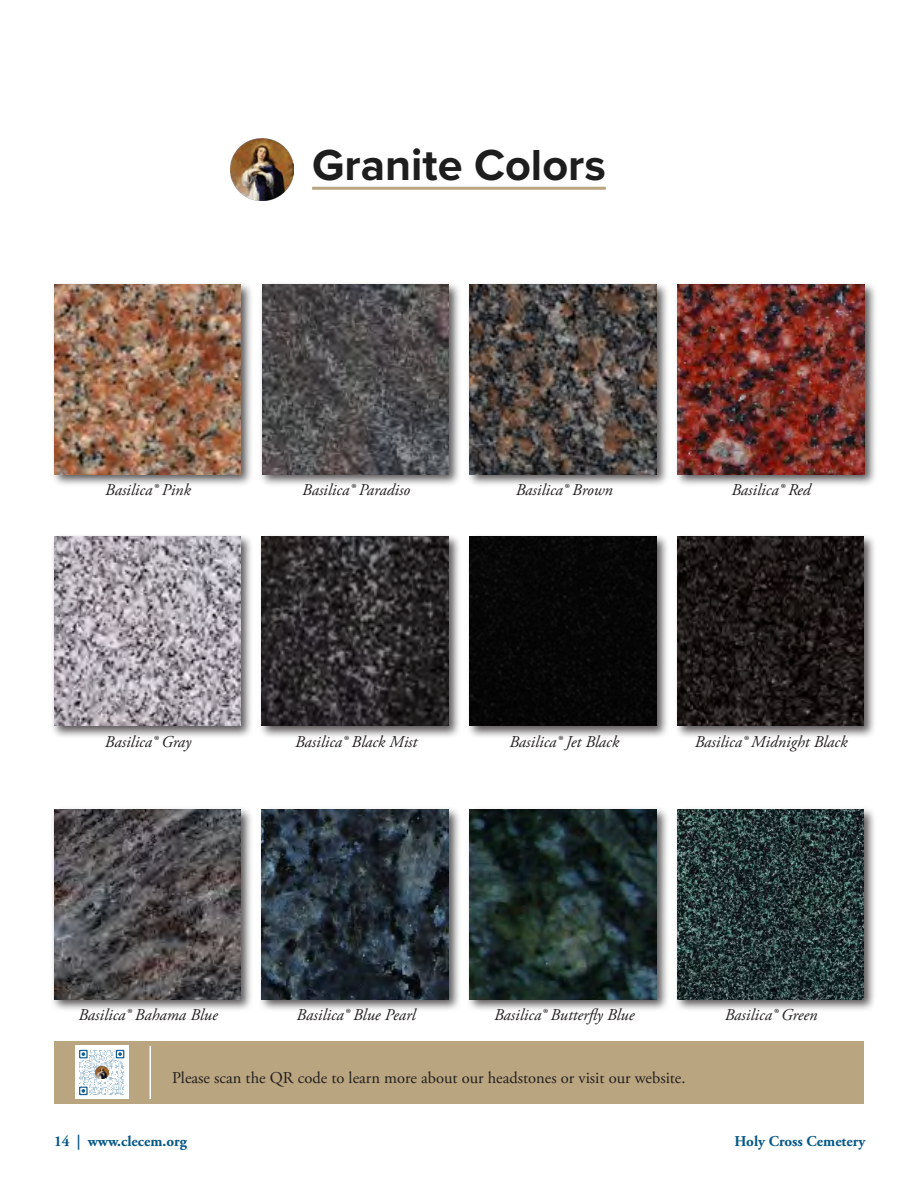
<style>
.page{position:relative;width:918px;height:1188px;background:#fff}
.page>*{position:absolute;margin:0;border:0;box-sizing:border-box;transform-origin:0 0}
.PaheHeader{font:700 45px "Proxima Nova";color:#1c1d1c}
.t1{font:italic 16.5px "Adobe Garamond Pro";color:#231f20}
.Copy{font:16.5px "Adobe Garamond Pro";color:#231f20}
.t2{font:700 15px "Adobe Garamond Pro";color:#055786}
</style>
<div class="page">
<hr style="left:312px;top:187px;width:294px;height:3px;background:#b9a57f">
<div style="left:51px;top:807px;width:203px;height:205px;background:#231f20;opacity:.75"></div>
<img style="left:54px;top:810px;width:186px;height:189px">
<div style="left:51px;top:533px;width:203px;height:206px;background:#231f20;opacity:.75"></div>
<img style="left:54px;top:537px;width:186px;height:189px">
<div style="left:51px;top:282px;width:203px;height:205px;background:#231f20;opacity:.75"></div>
<img style="left:54px;top:285px;width:187px;height:189px">
<div style="left:258px;top:807px;width:203px;height:205px;background:#231f20;opacity:.75"></div>
<img style="left:262px;top:810px;width:186px;height:189px">
<div style="left:258px;top:533px;width:203px;height:206px;background:#231f20;opacity:.75"></div>
<img style="left:262px;top:537px;width:186px;height:189px">
<div style="left:259px;top:282px;width:203px;height:205px;background:#231f20;opacity:.75"></div>
<img style="left:262px;top:285px;width:187px;height:189px">
<div style="left:466px;top:807px;width:203px;height:205px;background:#231f20;opacity:.75"></div>
<img style="left:470px;top:810px;width:186px;height:189px">
<div style="left:466px;top:533px;width:203px;height:206px;background:#231f20;opacity:.75"></div>
<div style="left:470px;top:537px;width:186px;height:189px;background:#060606"></div>
<div style="left:466px;top:282px;width:204px;height:205px;background:#231f20;opacity:.75"></div>
<img style="left:470px;top:285px;width:186px;height:189px">
<div style="left:674px;top:807px;width:203px;height:205px;background:#231f20;opacity:.75"></div>
<img style="left:678px;top:810px;width:186px;height:189px">
<div style="left:674px;top:533px;width:203px;height:206px;background:#231f20;opacity:.75"></div>
<img style="left:678px;top:537px;width:186px;height:189px">
<div style="left:674px;top:282px;width:203px;height:205px;background:#231f20;opacity:.75"></div>
<img style="left:678px;top:285px;width:186px;height:189px">
<img style="left:231px;top:138px;width:62px;height:63px">
<div style="left:54px;top:1041px;width:810px;height:63px;background:#b9a57f"></div>
<div style="left:75px;top:1046px;width:53px;height:53px;background:#fff"></div>
<svg style="left:79px;top:1049px;width:46px;height:47px"></svg>
<svg style="left:79px;top:1050px;width:45px;height:45px"></svg>
<hr style="left:150px;top:1046px;width:1px;height:53px;background:#fff">
<p class="PaheHeader" style="left:312px;top:131px;width:295px">Granite Colors</p>
<p class="t1" style="left:105px;top:480px;width:87px">Basilica® Pink</p>
<p class="t1" style="left:105px;top:732px;width:88px">Basilica® Gray</p>
<p class="t1" style="left:302px;top:480px;width:109px">Basilica® Paradiso</p>
<p class="t1" style="left:516px;top:480px;width:99px">Basilica® Brown</p>
<p class="t1" style="left:732px;top:480px;width:81px">Basilica® Red</p>
<p class="t1" style="left:295px;top:732px;width:124px">Basilica® Black Mist</p>
<p class="t1" style="left:509px;top:732px;width:111px">Basilica® Jet Black</p>
<p class="t1" style="left:695px;top:732px;width:154px">Basilica® Midnight Black</p>
<p class="t1" style="left:78px;top:1005px;width:141px">Basilica® Bahama Blue</p>
<p class="t1" style="left:297px;top:1005px;width:121px">Basilica® Blue Pearl</p>
<p class="t1" style="left:494px;top:1005px;width:142px">Basilica® Butterfly Blue</p>
<p class="t1" style="left:725px;top:1005px;width:94px">Basilica® Green</p>
<p class="Copy" style="left:172px;top:1068px;width:515px">Please scan the QR code to learn more about our headstones or visit our website.</p>
<p class="t2" style="left:54px;top:1133px;width:134px">14 | www.clecem.org</p>
<p class="t2" style="left:734px;top:1133px;width:133px">Holy Cross Cemetery</p>
</div>
